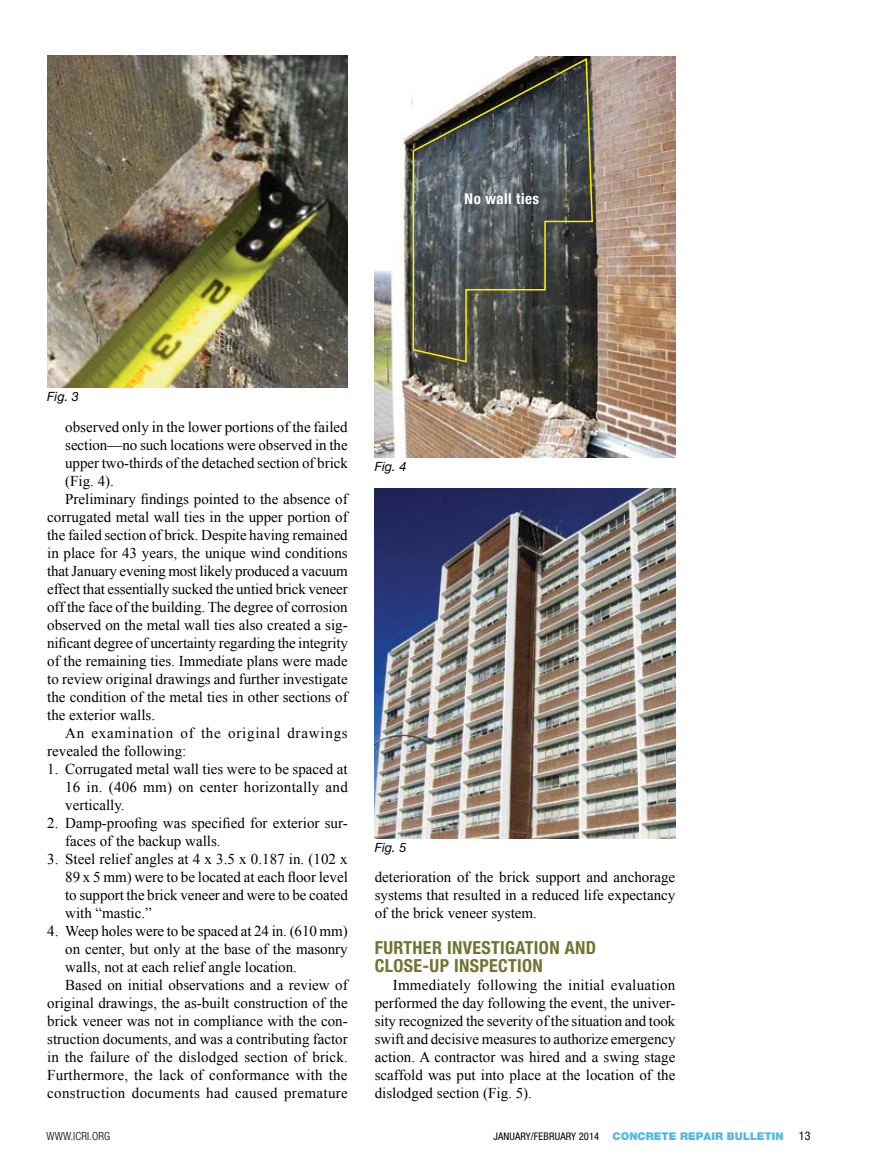
<style>
.page{position:relative;width:878px;height:1175px;background:#fff}
.page>*{position:absolute;margin:0;border:0;box-sizing:border-box;transform-origin:0 0}
.t1{font:700 condensed 18px/18px "Helvetica Neue LT Std";letter-spacing:.02em;color:#717430}
.t2{font:15px/18px "Times New Roman";color:#000;text-align:justify}
.t3{font:15px "Times New Roman";letter-spacing:.025em;color:#000}
.t4{font:15px "Times New Roman";letter-spacing:.05em;color:#000}
.t5{font:700 condensed 15px "Helvetica Neue LT Std";letter-spacing:.03em;color:#fff}
.t6{font:italic 12.75px "Helvetica Neue LT Std";color:#000}
.t7{font:condensed 12px "Helvetica Neue LT Std";color:#000}
.t8{font:300 condensed 11.25px "Helvetica Neue LT Std";letter-spacing:.01em;color:#000}
.t9{font:900 10.8px "Helvetica Neue LT Std";letter-spacing:.01em;color:#53b7e8}
.s1{font-weight:400;font-stretch:condensed;font-size:10.5px;color:#000}
</style>
<div class="page">
<img style="left:47px;top:56px;width:301px;height:331px">
<img style="left:375px;top:488px;width:300px;height:350px">
<img style="left:375px;top:56px;width:300px;height:401px">
<svg style="left:412px;top:57px;width:181px;height:306px;background:#5e615d"></svg>
<p class="t5" style="left:464px;top:189px;width:76px">No wall ties</p>
<p class="t6" style="left:47px;top:389px;width:33px">Fig. 3</p>
<p class="t2" style="left:65px;top:417px;width:284px">observed only in the lower portions of the failed</p>
<p class="t2" style="left:65px;top:435px;width:284px">section—no such locations were observed in the</p>
<p class="t2" style="left:65px;top:453px;width:284px">upper two-thirds of the detached section of brick</p>
<p class="t2" style="left:65px;top:471px;width:50px">(Fig. 4).</p>
<p class="t2" style="left:65px;top:489px;width:284px">Preliminary findings pointed to the absence of</p>
<p class="t2" style="left:47px;top:507px;width:302px">corrugated metal wall ties in the upper portion of</p>
<p class="t2" style="left:47px;top:525px;width:302px">the failed section of brick. Despite having remained</p>
<p class="t2" style="left:47px;top:543px;width:302px">in place for 43 years, the unique wind conditions</p>
<p class="t2" style="left:47px;top:561px;width:302px">that January evening most likely produced a vacuum</p>
<p class="t2" style="left:47px;top:579px;width:302px">effect that essentially sucked the untied brick veneer</p>
<p class="t2" style="left:47px;top:597px;width:302px">off the face of the building. The degree of corrosion</p>
<p class="t2" style="left:47px;top:615px;width:302px">observed on the metal wall ties also created a sig-</p>
<p class="t2" style="left:47px;top:633px;width:302px">nificant degree of uncertainty regarding the integrity</p>
<p class="t2" style="left:47px;top:651px;width:302px">of the remaining ties. Immediate plans were made</p>
<p class="t2" style="left:47px;top:669px;width:302px">to review original drawings and further investigate</p>
<p class="t2" style="left:47px;top:687px;width:302px">the condition of the metal ties in other sections of</p>
<p class="t2" style="left:47px;top:705px;width:109px">the exterior walls.</p>
<p class="t4" style="left:65px;top:722px;width:284px">An examination of the original drawings</p>
<p class="t2" style="left:47px;top:741px;width:141px">revealed the following:</p>
<p class="t2" style="left:65px;top:759px;width:284px;text-indent:-18px">1. Corrugated metal wall ties were to be spaced at 16 in. (406 mm) on center horizontally and vertically.</p>
<p class="t2" style="left:65px;top:813px;width:284px;text-indent:-18px">2. Damp-proofing was specified for exterior sur&shy;faces of the backup walls.</p>
<p class="t2" style="left:65px;top:849px;width:284px;text-indent:-18px">3. Steel relief angles at 4 x 3.5 x 0.187 in. (102 x 89 x 5 mm) were to be located at each floor level to support the brick veneer and were to be coated with “mastic.”</p>
<p class="t2" style="left:47px;top:921px;width:302px">4. Weep holes were to be spaced at 24 in. (610 mm)</p>
<p class="t2" style="left:65px;top:939px;width:284px">on center, but only at the base of the masonry</p>
<p class="t2" style="left:65px;top:957px;width:233px">walls, not at each relief angle location.</p>
<p class="t2" style="left:65px;top:975px;width:284px">Based on initial observations and a review of</p>
<p class="t2" style="left:47px;top:993px;width:302px">original drawings, the as-built construction of the</p>
<p class="t2" style="left:47px;top:1011px;width:302px">brick veneer was not in compliance with the con-</p>
<p class="t2" style="left:47px;top:1029px;width:302px">struction documents, and was a contributing factor</p>
<p class="t2" style="left:47px;top:1047px;width:302px">in the failure of the dislodged section of brick.</p>
<p class="t2" style="left:47px;top:1065px;width:302px">Furthermore, the lack of conformance with the</p>
<p class="t3" style="left:47px;top:1082px;width:302px">construction documents had caused premature</p>
<p class="t6" style="left:375px;top:458px;width:33px">Fig. 4</p>
<p class="t6" style="left:375px;top:839px;width:33px">Fig. 5</p>
<p class="t2" style="left:375px;top:867px;width:302px">deterioration of the brick support and anchorage systems that resulted in a reduced life expectancy of the brick veneer system.</p>
<p class="t1" style="left:375px;top:938px;width:223px">FURTHER INVESTIGATION AND<br>CLOSE-UP INSPECTION</p>
<p class="t2" style="left:375px;top:975px;width:302px;text-indent:18px">Immediately following the initial evaluation performed the day following the event, the univer&shy;sity recognized the severity of the situation and took swift and decisive measures to authorize emergency action. A contractor was hired and a swing stage scaffold was put into place at the location of the dislodged section (Fig. 5).</p>
<p class="t8" style="left:46px;top:1129px;width:65px">WWW.ICRI.ORG</p>
<p class="t9" style="left:493px;top:1130px;width:291px"><span class="s1">JANUARY/FEBRUARY 2014</span> CONCRETE REPAIR BULLETIN</p>
<p class="t7" style="left:798px;top:1129px;width:13px">13</p>
</div>
